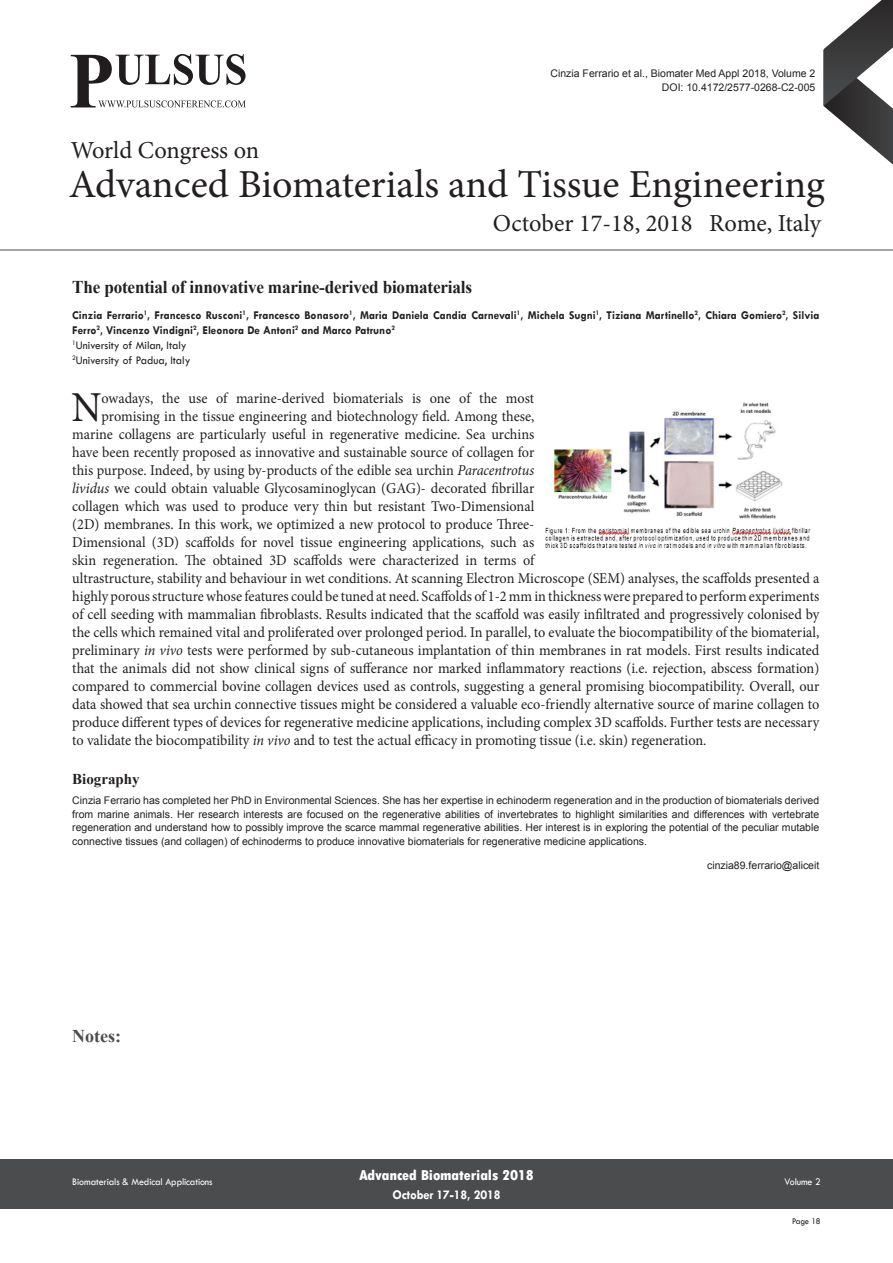
<style>
.page{position:relative;width:893px;height:1263px;background:#fff}
.page>*{position:absolute;margin:0;border:0;box-sizing:border-box;transform-origin:0 0}
.Abstract{font:42.75px "Minion Pro";color:#231f20;scale:.95 1}
.t1{font:39.75px "Minion Pro";letter-spacing:-.005em;color:#231f20}
.t2{font:24.45px "Minion Pro";color:#231f20}
.t3{font:700 18px "Times New Roman";letter-spacing:-.01em;color:#231f20;scale:.95 1}
.t4{font:700 18px "Times New Roman";color:#4b4c4d}
.Abstract-2{font:15px "Minion Pro";color:#231f20;scale:.95 1}
.t5{font:800 condensed 15px "Tw Cen";letter-spacing:-.01em;color:#fff;scale:1.1 1}
.Bio_Heading{font:700 15px "Times New Roman";color:#231f20}
.t6{font:700 13.5px "Tw Cen";letter-spacing:-.01em;color:#fff;scale:.95 1}
.Name{font:700 12px/15px "Tw Cen";color:#231f20;scale:.95 1}
.Affiliation{font:12px "Tw Cen";color:#231f20;scale:.95 1}
.Biography{font:10.5px/13.5px "Arial";color:#231f20;text-align:justify}
.t7{font:10.5px "Tw Cen";letter-spacing:-.01em;color:#fff;scale:.95 1}
.t8{font:9px "Tw Cen";letter-spacing:-.02em;color:#231f20;scale:.95 1}
.s1{font-style:italic}
</style>
<div class="page">
<svg style="left:824px;top:0;width:69px;height:165px"></svg>
<div style="left:0;top:1159px;width:892px;height:49px;background:#4b4c4d"></div>
<hr style="left:0;top:250px;width:893px;height:1px;background:#4b4c4d">
<svg style="left:71px;top:54px;width:175px;height:53px"></svg>
<img style="left:545px;top:402px;width:266px;height:146px">
<h3 class="t2" style="left:71px;top:134px;width:190px">World Congress on</h3>
<p class="Biography" style="left:550px;top:67px;width:266px">Cinzia Ferrario et al., Biomater Med Appl 2018, Volume 2</p>
<p class="Biography" style="left:662px;top:81px;width:155px">DOI: 10.4172/2577-0268-C2-005</p>
<h2 class="t1" style="left:69px;top:158px;width:758px">Advanced Biomaterials and Tissue Engineering</h2>
<h3 class="t2" style="left:493px;top:206px;width:329px">October 17-18, 2018 Rome, Italy</h3>
<p class="t3" style="left:72px;top:275px;width:422px">The potential of innovative marine-derived biomaterials</p>
<p class="Name" style="left:72px;top:307px;width:788px">Cinzia Ferrario<sup>1</sup>, Francesco Rusconi<sup>1</sup>, Francesco Bonasoro<sup>1</sup>, Maria Daniela Candia Carnevali<sup>1</sup>, Michela Sugni<sup>1</sup>, Tiziana Martinello<sup>2</sup>, Chiara Gomiero<sup>2</sup>, Silvia<br>Ferro<sup>2</sup>, Vincenzo Vindigni<sup>2</sup>, Eleonora De Antoni<sup>2</sup> and Marco Patruno<sup>2</sup></p>
<p class="Affiliation" style="left:72px;top:338px;width:122px"><sup>1</sup>University of Milan, Italy</p>
<p class="Affiliation" style="left:72px;top:353px;width:126px"><sup>2</sup>University of Padua, Italy</p>
<p class="Abstract" style="left:71px;top:379px;width:33px">N</p>
<p class="Abstract-2" style="left:102px;top:388px;width:457px">owadays, the use of marine-derived biomaterials is one of the most</p>
<p class="Abstract-2" style="left:102px;top:406px;width:457px">promising in the tissue engineering and biotechnology field. Among these,</p>
<p class="Abstract-2" style="left:72px;top:424px;width:488px">marine collagens are particularly useful in regenerative medicine. Sea urchins</p>
<p class="Abstract-2" style="left:72px;top:442px;width:488px">have been recently proposed as innovative and sustainable source of collagen for</p>
<p class="Abstract-2" style="left:72px;top:460px;width:488px">this purpose. Indeed, by using by-products of the edible sea urchin <span class="s1">Paracentrotus</span></p>
<p class="Abstract-2" style="left:72px;top:478px;width:488px"><span class="s1">lividus</span> we could obtain valuable Glycosaminoglycan (GAG)- decorated fibrillar</p>
<p class="Abstract-2" style="left:72px;top:496px;width:488px">collagen which was used to produce very thin but resistant Two-Dimensional</p>
<p class="Abstract-2" style="left:72px;top:514px;width:488px">(2D) membranes. In this work, we optimized a new protocol to produce Three-</p>
<p class="Abstract-2" style="left:72px;top:532px;width:488px">Dimensional (3D) scaffolds for novel tissue engineering applications, such as</p>
<p class="Abstract-2" style="left:72px;top:550px;width:488px">skin regeneration. The obtained 3D scaffolds were characterized in terms of</p>
<p class="Abstract-2" style="left:72px;top:568px;width:788px">ultrastructure, stability and behaviour in wet conditions. At scanning Electron Microscope (SEM) analyses, the scaffolds presented a</p>
<p class="Abstract-2" style="left:72px;top:586px;width:788px">highly porous structure whose features could be tuned at need. Scaffolds of 1-2 mm in thickness were prepared to perform experiments</p>
<p class="Abstract-2" style="left:72px;top:604px;width:788px">of cell seeding with mammalian fibroblasts. Results indicated that the scaffold was easily infiltrated and progressively colonised by</p>
<p class="Abstract-2" style="left:72px;top:622px;width:788px">the cells which remained vital and proliferated over prolonged period. In parallel, to evaluate the biocompatibility of the biomaterial,</p>
<p class="Abstract-2" style="left:72px;top:640px;width:788px">preliminary <span class="s1">in vivo</span> tests were performed by sub-cutaneous implantation of thin membranes in rat models. First results indicated</p>
<p class="Abstract-2" style="left:72px;top:658px;width:788px">that the animals did not show clinical signs of sufferance nor marked inflammatory reactions (i.e. rejection, abscess formation)</p>
<p class="Abstract-2" style="left:72px;top:676px;width:788px">compared to commercial bovine collagen devices used as controls, suggesting a general promising biocompatibility. Overall, our</p>
<p class="Abstract-2" style="left:72px;top:694px;width:788px">data showed that sea urchin connective tissues might be considered a valuable eco-friendly alternative source of marine collagen to</p>
<p class="Abstract-2" style="left:72px;top:712px;width:788px">produce different types of devices for regenerative medicine applications, including complex 3D scaffolds. Further tests are necessary</p>
<p class="Abstract-2" style="left:72px;top:730px;width:669px">to validate the biocompatibility <span class="s1">in vivo</span> and to test the actual efficacy in promoting tissue (i.e. skin) regeneration.</p>
<p class="Bio_Heading" style="left:72px;top:769px;width:69px">Biography</p>
<p class="Biography" style="left:72px;top:794px;width:748px">Cinzia Ferrario has completed her PhD in Environmental Sciences. She has her expertise in echinoderm regeneration and in the production of biomaterials derived from marine animals. Her research interests are focused on the regenerative abilities of invertebrates to highlight similarities and differences with vertebrate regeneration and understand how to possibly improve the scarce mammal regenerative abilities. Her interest is in exploring the potential of the peculiar mutable connective tissues (and collagen) of echinoderms to produce innovative biomaterials for regenerative medicine applications.</p>
<p class="Biography" style="left:707px;top:858px;width:114px">cinzia89.ferrario@aliceit</p>
<p class="t4" style="left:72px;top:1024px;width:50px">Notes:</p>
<p class="t5" style="left:359px;top:1166px;width:161px">Advanced Biomaterials 2018</p>
<p class="t6" style="left:392px;top:1186px;width:115px">October 17-18, 2018</p>
<p class="t7" style="left:72px;top:1175px;width:149px">Biomaterials &amp; Medical Applications</p>
<p class="t7" style="left:784px;top:1175px;width:40px">Volume 2</p>
<p class="t8" style="left:792px;top:1215px;width:32px">Page 18</p>
</div>
